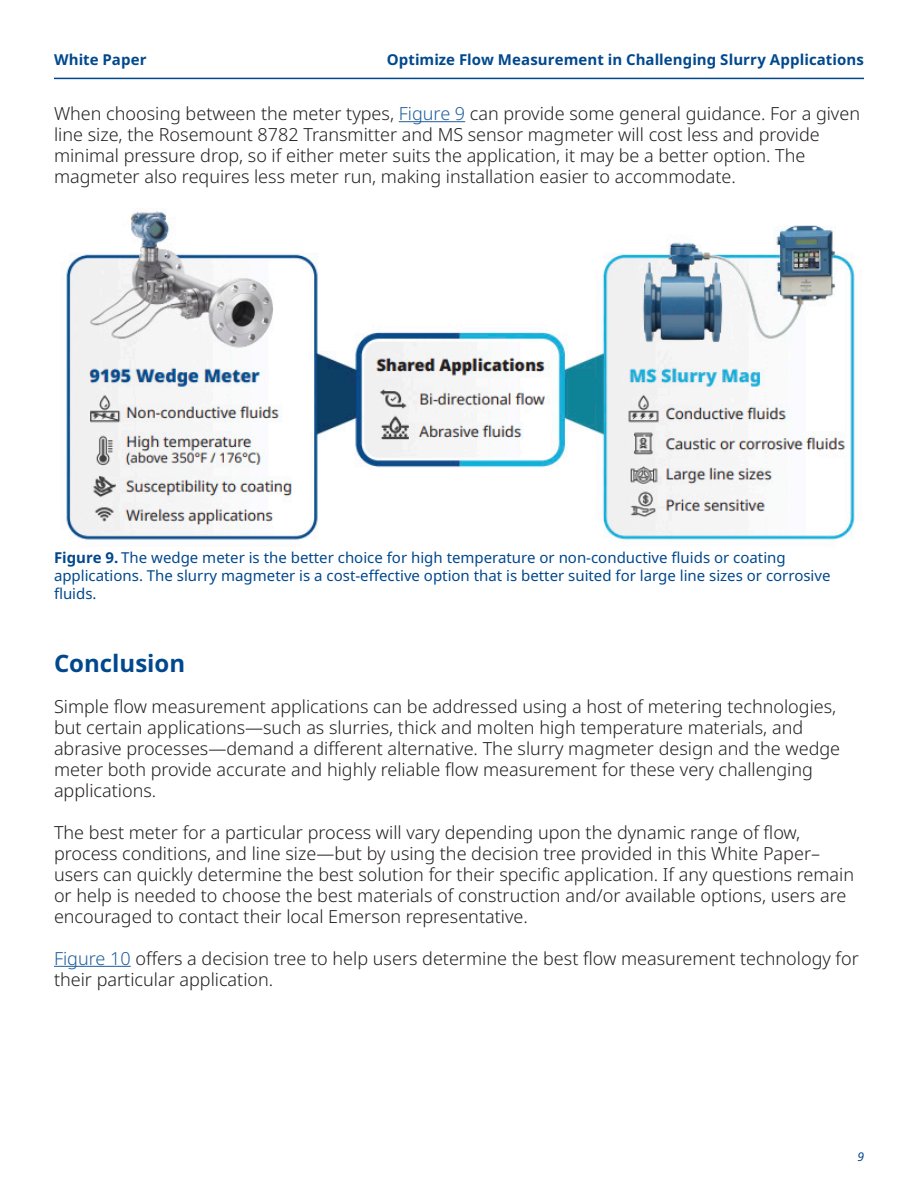
<style>
.page{position:relative;width:918px;height:1188px;background:#fff}
.page>*{position:absolute;margin:0;border:0;box-sizing:border-box;transform-origin:0 0}
.t1{font:700 24px "Noto Sans";color:#00488d}
.t2{font:300 18px/21px "Noto Sans";color:#231f20}
.t3{font:15px/18px "Noto Sans";color:#00488d}
.t4{font:700 15px "Noto Sans";letter-spacing:.005em;color:#00488d}
.t5{font:italic 12px "Noto Sans";color:#00488d}
.s1{color:#1f5e9d}
.s2{font-weight:700}
</style>
<div class="page">
<hr style="left:399px;top:121px;width:66px;height:1px;background:#1f5e9d">
<img style="left:61px;top:211px;width:797px;height:329px">
<hr style="left:54px;top:966px;width:77px;height:1px;background:#1f5e9d">
<hr style="left:54px;top:78px;width:810px;height:1px;background:#00488d">
<p class="t4" style="left:54px;top:51px;width:94px">White Paper</p>
<p class="t4" style="left:387px;top:51px;width:479px">Optimize Flow Measurement in Challenging Slurry Applications</p>
<p class="t2" style="left:54px;top:103px;width:808px">When choosing between the meter types, <span class="s1">Figure 9</span> can provide some general guidance. For a given line size, the Rosemount 8782 Transmitter and MS sensor magmeter will cost less and provide minimal pressure drop, so if either meter suits the application, it may be a better option. The magmeter also requires less meter run, making installation easier to accommodate.</p>
<p class="t3" style="left:54px;top:549px;width:778px"><span class="s2">Figure 9.</span> The wedge meter is the better choice for high temperature or non-conductive fluids or coating applications. The slurry magmeter is a cost-effective option that is better suited for large line sizes or corrosive fluids.</p>
<h1 class="t1" style="left:54px;top:649px;width:133px">Conclusion</h1>
<p class="t2" style="left:54px;top:696px;width:788px">Simple flow measurement applications can be addressed using a host of metering technologies, but certain applications—such as slurries, thick and molten high temperature materials, and abrasive processes—demand a different alternative. The slurry magmeter design and the wedge meter both provide accurate and highly reliable flow measurement for these very challenging applications.</p>
<p class="t2" style="left:54px;top:822px;width:802px">The best meter for a particular process will vary depending upon the dynamic range of flow, process conditions, and line size—but by using the decision tree provided in this White Paper– users can quickly determine the best solution for their specific application. If any questions remain or help is needed to choose the best materials of construction and/or available options, users are encouraged to contact their local Emerson representative.</p>
<p class="t2" style="left:54px;top:948px;width:806px"><span class="s1">Figure 10</span> offers a decision tree to help users determine the best flow measurement technology for their particular application.</p>
<p class="t5" style="left:857px;top:1148px;width:8px">9</p>
</div>
